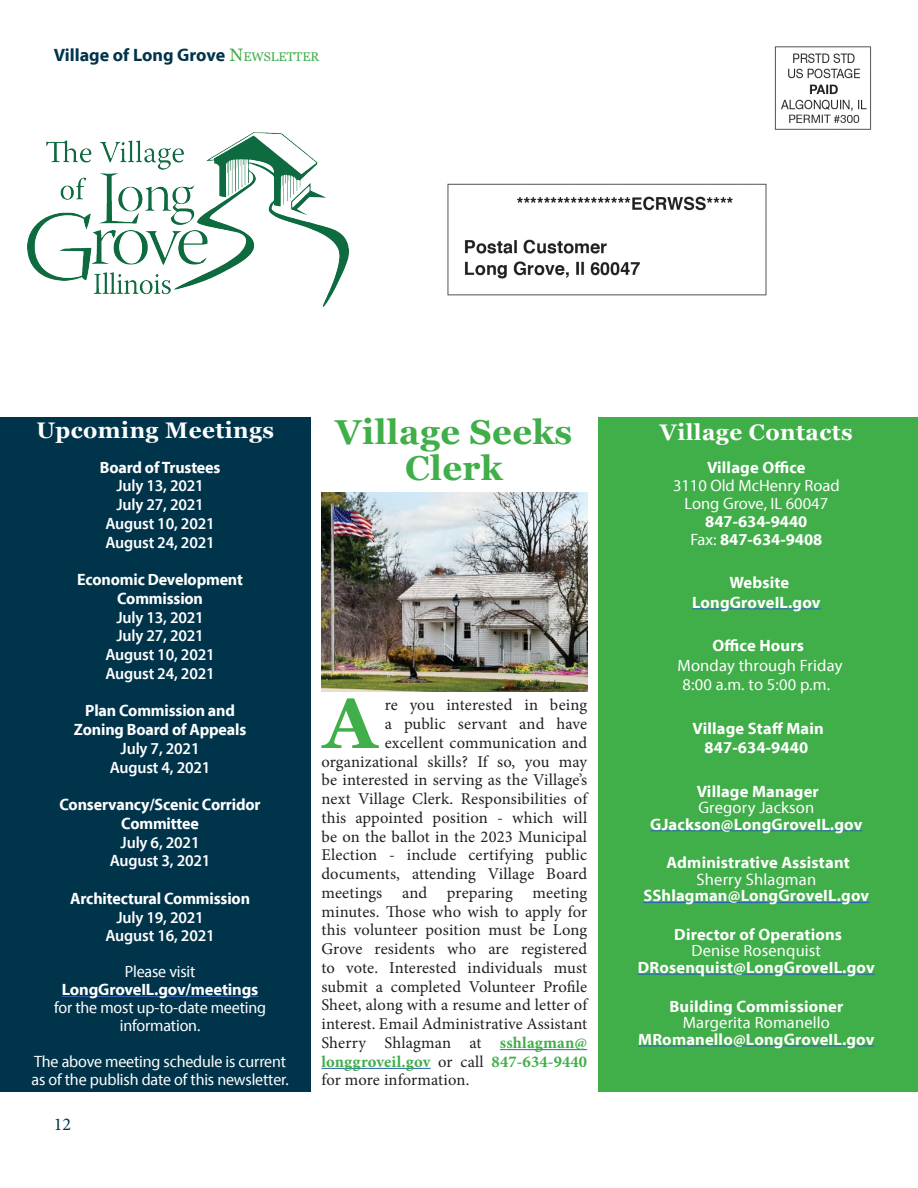
<style>
.page{position:relative;width:918px;height:1188px;background:#fff}
.page>*{position:absolute;margin:0;border:0;box-sizing:border-box;transform-origin:0 0}
.t1{font:700 70.65px "Georgia";color:#40ae49}
.t2{font:700 34.5px/36px "Georgia";letter-spacing:.01em;color:#40ae49;text-align:center}
.t3{font:700 22.5px "Georgia";letter-spacing:.02em;color:#fff}
.t4{font:700 18px "Myriad Pro";color:#00344b}
.t5{font:18px "Minion Pro";color:#00344b}
.t6{font:16.5px "Minion Pro";letter-spacing:.01em;color:#231f20}
.t7{font:700 16.5px/16.5px "Myriad Pro";letter-spacing:.01em;color:#fff;text-align:center}
.t8{font:16.5px/18px "Myriad Pro";letter-spacing:-.01em;color:#fff;text-align:center}
.t9{font:600 16.5px/18.8px "Myriad Pro";letter-spacing:-.01em;color:#fff;text-align:center}
.t10{font:700 16.5px/18.8px "Myriad Pro";letter-spacing:-.01em;color:#fff;text-align:center}
.t11{font:16.5px/19.8px "Myriad Pro";letter-spacing:.01em;color:#fff;text-align:center}
.t12{font:700 16.5px "Minion Pro";letter-spacing:.01em;color:#40ae49}
.s1{font-family:"Georgia";font-weight:400;color:#40ae49}
.s2{font-family:"Georgia";font-weight:400;font-size:12.6px;color:#40ae49}
.s3{font-weight:700}
.s4{font-weight:600}
.s5{font-weight:700;color:#40ae49}
.s6{font-weight:400;color:#231f20}
.s7{font-weight:400}
</style>
<div class="page">
<img style="left:27px;top:132px;width:322px;height:174px">
<div style="left:0;top:417px;width:310px;height:675px;background:#00344b"></div>
<div style="left:599px;top:417px;width:319px;height:675px;background:#40ae49"></div>
<hr style="left:692px;top:608px;width:129px;height:1px;background:#2b67b2">
<hr style="left:650px;top:830px;width:212px;height:1px;background:#2b67b2">
<hr style="left:643px;top:902px;width:226px;height:1px;background:#2b67b2">
<hr style="left:638px;top:974px;width:237px;height:1px;background:#2b67b2">
<hr style="left:638px;top:1046px;width:237px;height:1px;background:#2b67b2">
<hr style="left:62px;top:996px;width:196px;height:1px;background:#2b67b2">
<hr style="left:500px;top:1049px;width:87px;height:1px;background:#2b67b2">
<hr style="left:321px;top:1068px;width:110px;height:1px;background:#2b67b2">
<img style="left:321px;top:492px;width:266px;height:199px">
<img style="left:447px;top:46px;width:425px;height:250px">
<p class="t4" style="left:54px;top:43px;width:267px">Village of Long Grove <span class="s1">N</span><span class="s2">EWSLETTER</span></p>
<p class="t3" style="left:36px;top:414px;width:239px">Upcoming Meetings</p>
<p class="t9" style="left:100px;top:457px;width:122px"><span class="s3">Board of Trustees<br></span>July 13, 2021<br>July 27, 2021<br>August 10, 2021<br>August 24, 2021</p>
<p class="t9" style="left:77px;top:570px;width:167px"><span class="s3">Economic Development<br>Commission<br></span>July 13, 2021<br>July 27, 2021<br>August 10, 2021<br>August 24, 2021</p>
<p class="t10" style="left:74px;top:701px;width:174px">Plan Commission and<br>Zoning Board of Appeals<br><span class="s4">July 7, 2021<br>August 4, 2021</span></p>
<p class="t10" style="left:60px;top:795px;width:203px">Conservancy/Scenic Corridor<br>Committee<br><span class="s4">July 6, 2021<br>August 3, 2021</span></p>
<p class="t9" style="left:70px;top:888px;width:181px"><span class="s3">Architectural Commission<br></span>July 19, 2021<br>August 16, 2021</p>
<p class="t8" style="left:54px;top:962px;width:213px">Please visit<br><span class="s3">LongGroveIL.gov/meetings </span>for the most up-to-date meeting information.</p>
<p class="t8" style="left:32px;top:1053px;width:259px;text-align:left">The above meeting schedule is current as of the publish date of this newsletter.</p>
<p class="t5" style="left:54px;top:1112px;width:19px">12</p>
<p class="t2" style="left:336px;top:412px;width:238px">Village Seeks<br>Clerk</p>
<p class="t1" style="left:323px;top:670px;width:55px">A</p>
<p class="t6" style="left:385px;top:694px;width:204px">re you interested in being</p>
<p class="t6" style="left:385px;top:713px;width:204px">a public servant and have</p>
<p class="t6" style="left:385px;top:732px;width:204px">excellent communication and</p>
<p class="t6" style="left:321px;top:750px;width:267px">organizational skills? If so, you may</p>
<p class="t6" style="left:321px;top:769px;width:267px">be interested in serving as the Village’s</p>
<p class="t6" style="left:321px;top:788px;width:267px">next Village Clerk. Responsibilities of</p>
<p class="t6" style="left:321px;top:807px;width:267px">this appointed position - which will</p>
<p class="t6" style="left:321px;top:825px;width:267px">be on the ballot in the 2023 Municipal</p>
<p class="t6" style="left:321px;top:844px;width:267px">Election - include certifying public</p>
<p class="t6" style="left:321px;top:863px;width:267px">documents, attending Village Board</p>
<p class="t6" style="left:321px;top:882px;width:267px">meetings and preparing meeting</p>
<p class="t6" style="left:321px;top:900px;width:267px">minutes. Those who wish to apply for</p>
<p class="t6" style="left:321px;top:919px;width:267px">this volunteer position must be Long</p>
<p class="t6" style="left:321px;top:938px;width:267px">Grove residents who are registered</p>
<p class="t6" style="left:321px;top:957px;width:267px">to vote. Interested individuals must</p>
<p class="t6" style="left:321px;top:975px;width:267px">submit a completed Volunteer Profile</p>
<p class="t6" style="left:321px;top:994px;width:267px">Sheet, along with a resume and letter of</p>
<p class="t6" style="left:321px;top:1013px;width:267px">interest. Email Administrative Assistant</p>
<p class="t6" style="left:321px;top:1032px;width:267px">Sherry Shlagman at <span class="s5">sshlagman@</span></p>
<p class="t12" style="left:321px;top:1050px;width:267px">longgroveil.gov <span class="s6">or call</span> 847-634-9440</p>
<p class="t6" style="left:321px;top:1069px;width:150px">for more information.</p>
<p class="t3" style="left:660px;top:416px;width:194px">Village Contacts</p>
<p class="t8" style="left:673px;top:458px;width:168px"><span class="s3">Village Office<br></span>3110 Old McHenry Road<br>Long Grove, IL 60047<br><span class="s3">847-634-9440<br></span>Fax: <span class="s3">847-634-9408</span></p>
<p class="t7" style="left:692px;top:572px;width:130px;line-height:19.8px">Website<br>LongGroveIL.gov</p>
<p class="t11" style="left:678px;top:635px;width:166px"><span class="s3">Office Hours<br></span>Monday through Friday<br>8:00 a.m. to 5:00 p.m.</p>
<p class="t7" style="left:693px;top:718px;width:133px;line-height:19.8px">Village Staff Main<br>847-634-9440</p>
<p class="t7" style="left:650px;top:782px;width:214px">Village Manager<br><span class="s7">Gregory Jackson<br></span>GJackson@LongGroveIL.gov</p>
<p class="t7" style="left:643px;top:854px;width:227px">Administrative Assistant<br><span class="s7">Sherry Shlagman<br></span>SShlagman@LongGroveIL.gov</p>
<p class="t7" style="left:638px;top:926px;width:238px">Director of Operations<br><span class="s7">Denise Rosenquist<br></span>DRosenquist@LongGroveIL.gov</p>
<p class="t7" style="left:638px;top:997px;width:238px">Building Commissioner<br><span class="s7">Margerita Romanello<br></span>MRomanello@LongGroveIL.gov</p>
</div>
